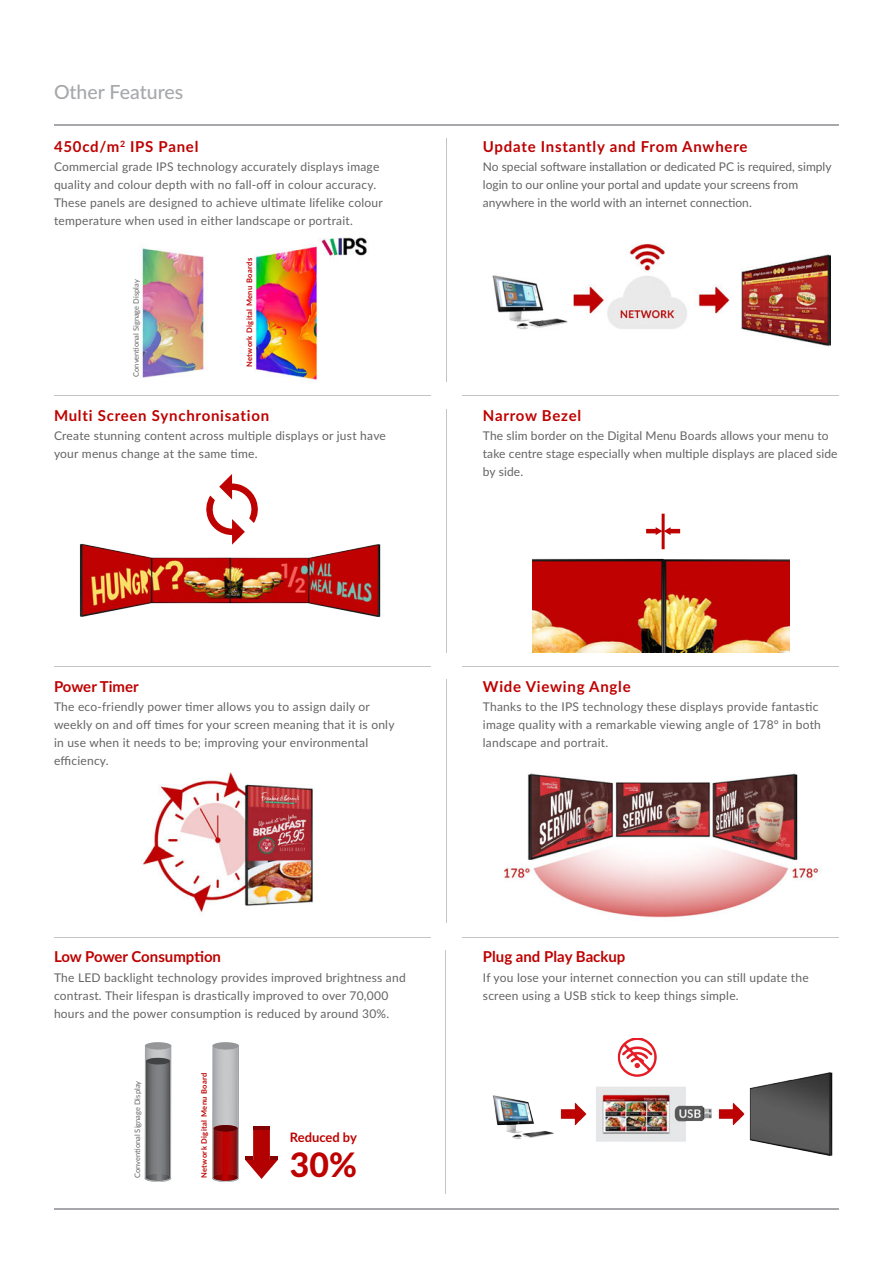
<style>
.page{position:relative;width:893px;height:1263px;background:#fff}
.page>*{position:absolute;margin:0;border:0;box-sizing:border-box;transform-origin:0 0}
.t1{font:800 33.75px "Lato";color:#be0101}
.t2{font:500 19.5px "Lato";color:#a6a8ab}
.t3{font:700 15px "Lato";letter-spacing:.05em;color:#be0101}
.t4{font:700 15px "Lato";color:#be0101}
.t5{font:700 15px "Lato";letter-spacing:-.005em;color:#be0101}
.t6{font:700 12.9px "Lato";color:#be0101}
.t7{font:12px/18px "Lato";letter-spacing:.02em;color:#646464}
.t8{font:12px/18px "Lato";color:#646464}
.t9{font:7.5px "Lato";color:#646464}
.t10{font:700 7.5px "Lato";letter-spacing:.05em;color:#be0101}
</style>
<div class="page">
<hr style="left:54px;top:124px;width:785px;height:2px;background:#a6a8ab">
<hr style="left:54px;top:1208px;width:785px;height:1px;background:#a6a8ab">
<img style="left:532px;top:513px;width:258px;height:140px">
<img style="left:504px;top:773px;width:317px;height:145px">
<img style="left:79px;top:543px;width:302px;height:74px">
<svg style="left:205px;top:474px;width:54px;height:71px"></svg>
<img style="left:142px;top:772px;width:172px;height:144px">
<img style="left:492px;top:1038px;width:341px;height:118px">
<hr style="left:54px;top:666px;width:377px;height:1px;background:#c5c3c3">
<hr style="left:54px;top:937px;width:377px;height:1px;background:#c5c3c3">
<hr style="left:54px;top:395px;width:377px;height:1px;background:#c5c3c3">
<hr style="left:462px;top:666px;width:377px;height:1px;background:#c5c3c3">
<hr style="left:462px;top:937px;width:377px;height:1px;background:#c5c3c3">
<hr style="left:462px;top:395px;width:377px;height:1px;background:#c5c3c3">
<hr style="left:446px;top:139px;width:1px;height:243px;background:#c5c3c3">
<hr style="left:446px;top:409px;width:1px;height:244px;background:#c5c3c3">
<hr style="left:446px;top:680px;width:1px;height:243px;background:#c5c3c3">
<hr style="left:446px;top:950px;width:1px;height:244px;background:#c5c3c3">
<img style="left:142px;top:237px;width:225px;height:146px">
<hr style="left:646px;top:529px;width:11px;height:4px;background:#be0101">
<hr style="left:669px;top:529px;width:11px;height:4px;background:#be0101">
<svg style="left:656px;top:527px;width:15px;height:8px"></svg>
<hr style="left:662px;top:514px;width:3px;height:35px;background:#be0101">
<svg style="left:145px;top:1042px;width:27px;height:140px;background:#7d7f81"></svg>
<svg style="left:212px;top:1042px;width:66px;height:140px"></svg>
<img style="left:492px;top:243px;width:339px;height:105px">
<h2 class="t2" style="left:54px;top:77px;width:131px">Other Features</h2>
<p class="t3" style="left:54px;top:135px;width:146px">450cd/m<sup>2</sup> IPS Panel</p>
<p class="t7" style="left:54px;top:157px;width:330px">Commercial grade IPS technology accurately displays image quality and colour depth with no fall-off in colour accuracy.<br>These panels are designed to achieve ultimate lifelike colour temperature when used in either landscape or portrait.</p>
<p class="t9" style="left:131px;top:377px;width:99px;rotate:-90deg">Conventional Signage Display</p>
<p class="t10" style="left:244px;top:367px;width:111px;rotate:-90deg">Network Digital Menu Boards</p>
<p class="t3" style="left:483px;top:135px;width:266px">Update Instantly and From Anwhere</p>
<p class="t8" style="left:483px;top:157px;width:350px">No special software installation or dedicated PC is required, simply login to our online your portal and update your screens from anywhere in the world with an internet connection.</p>
<p class="t3" style="left:54px;top:404px;width:217px">Multi Screen Synchronisation</p>
<p class="t7" style="left:54px;top:426px;width:333px">Create stunning content across multiple displays or just have your menus change at the same time.</p>
<p class="t7" style="left:483px;top:426px;width:356px">The slim border on the Digital Menu Boards allows your menu to take centre stage especially when multiple displays are placed side by side.</p>
<p class="t3" style="left:483px;top:404px;width:100px">Narrow Bezel</p>
<p class="t4" style="left:54px;top:675px;width:86px">Power Timer</p>
<p class="t7" style="left:54px;top:697px;width:342px">The eco-friendly power timer allows you to assign daily or weekly on and off times for your screen meaning that it is only in use when it needs to be; improving your environmental efficiency.</p>
<p class="t5" style="left:54px;top:946px;width:169px">Low Power Consumption</p>
<p class="t7" style="left:54px;top:968px;width:353px">The LED backlight technology provides improved brightness and contrast. Their lifespan is drastically improved to over 70,000 hours and the power consumption is reduced by around 30%.</p>
<p class="t9" style="left:132px;top:1178px;width:99px;rotate:-90deg">Conventional Signage Display</p>
<p class="t10" style="left:199px;top:1178px;width:107px;rotate:-90deg">Network Digital Menu Board</p>
<p class="t6" style="left:290px;top:1128px;width:69px">Reduced by</p>
<h1 class="t1" style="left:290px;top:1139px;width:69px">30%</h1>
<p class="t3" style="left:483px;top:675px;width:149px">Wide Viewing Angle</p>
<p class="t7" style="left:483px;top:697px;width:340px">Thanks to the IPS technology these displays provide fantastic image quality with a remarkable viewing angle of 178° in both landscape and portrait.</p>
<p class="t4" style="left:483px;top:946px;width:144px">Plug and Play Backup</p>
<p class="t7" style="left:483px;top:968px;width:327px">If you lose your internet connection you can still update the screen using a USB stick to keep things simple.</p>
</div>
